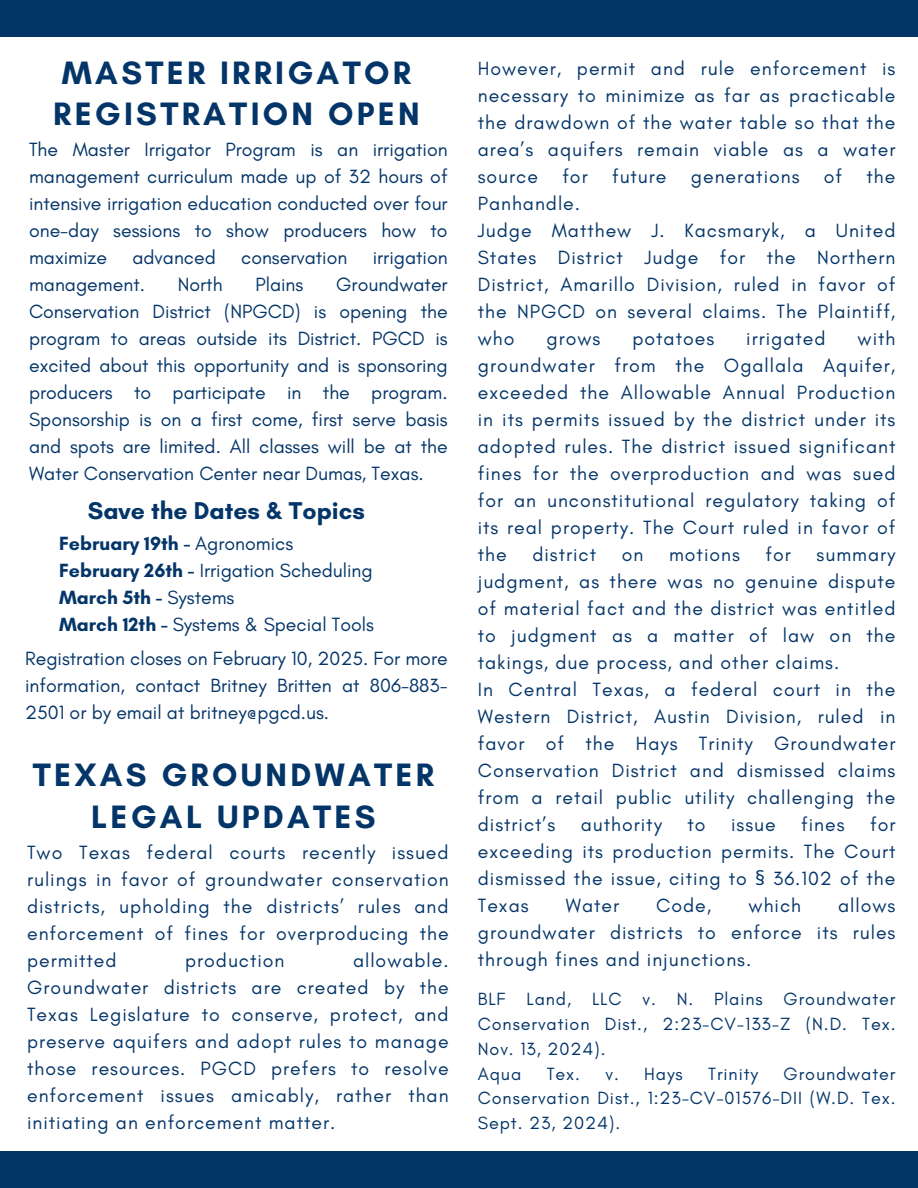
<style>
.page{position:relative;width:918px;height:1188px;background:#fff}
.page>*{position:absolute;margin:0;border:0;box-sizing:border-box;transform-origin:0 0}
.t1{font:700 33px/41.7px "Glacial Indifference";letter-spacing:.1em;color:#043568;text-align:center}
.t2{font:700 24.75px "Glacial Indifference";color:#043568}
.t3{font:19.5px/27px "Glacial Indifference";letter-spacing:.05em;color:#043568;text-align:justify}
.t4{font:19.5px "Glacial Indifference";color:#043568}
.t5{font:700 19.5px "Glacial Indifference";color:#043568}
.t6{font:18px/24.8px "Glacial Indifference";letter-spacing:.05em;color:#043568;text-align:justify}
.s1{font-weight:400}
.s2{font-weight:700}
.s3{font-family:"Noto Sans"}
</style>
<div class="page">
<div style="left:0;top:1151px;width:918px;height:37px;background:#043568"></div>
<div style="left:0;top:0;width:918px;height:37px;background:#043568"></div>
<p class="t1" style="left:53px;top:51px;width:368px;text-align:left">MASTER IRRIGATOR<br>REGISTRATION OPEN</p>
<p class="t3" style="left:29px;top:135px;width:420px">The Master Irrigator Program is an irrigation management curriculum made up of 32 hours of intensive irrigation education conducted over four one-day sessions to show producers how to maximize</p>
<p class="t4" style="left:132px;top:245px;width:85px">advanced</p>
<p class="t4" style="left:241px;top:245px;width:108px">conservation</p>
<p class="t4" style="left:373px;top:245px;width:76px">irrigation</p>
<p class="t4" style="left:29px;top:272px;width:117px">management.</p>
<p class="t3" style="left:178px;top:270px;width:46px">North</p>
<p class="t3" style="left:255px;top:270px;width:49px">Plains</p>
<p class="t3" style="left:29px;top:270px;width:420px;text-indent:307px">Groundwater Conservation District (NPGCD) is opening the program to areas outside its District. PGCD is excited about this opportunity and is sponsoring producers to participate in the program.<br>Sponsorship is on a first come, first serve basis and spots are limited. All classes will be at the Water Conservation Center near Dumas, Texas.</p>
<p class="t2" style="left:88px;top:496px;width:279px">Save the Dates &amp; Topics</p>
<p class="t5" style="left:59px;top:531px;width:236px">February 19th - <span class="s1">Agronomics</span></p>
<p class="t4" style="left:59px;top:558px;width:315px"><span class="s2">February 26th -</span> Irrigation Scheduling</p>
<h1 class="t5" style="left:59px;top:585px;width:177px">March 5th - <span class="s1">Systems</span></h1>
<p class="t4" style="left:59px;top:612px;width:316px"><span class="s2">March 12th -</span> Systems &amp; Special Tools</p>
<p class="t3" style="left:25px;top:645px;width:424px">Registration closes on February 10, 2025. For more information, contact Britney Britten at 806-883- 2501 or by email at britney@pgcd.us.</p>
<p class="t1" style="left:33px;top:754px;width:403px">TEXAS GROUNDWATER<br>LEGAL UPDATES</p>
<p class="t3" style="left:27px;top:838px;width:423px">Two Texas federal courts recently issued rulings in favor of groundwater conservation districts, upholding the districts’ rules and enforcement of fines for overproducing the permitted</p>
<p class="t3" style="left:27px;top:946px;width:423px;text-indent:326px">allowable.<br>Groundwater districts are created by the Texas Legislature to conserve, protect, and preserve aquifers and adopt rules to manage those resources. PGCD prefers to resolve enforcement issues amicably, rather than initiating an enforcement matter.</p>
<p class="t3" style="left:185px;top:946px;width:101px">production</p>
<h1 class="t3" style="left:478px;top:55px;width:419px">However, permit and rule enforcement is necessary to minimize as far as practicable the drawdown of the water table so that the area’s aquifers remain viable as a water source for future generations of the Panhandle.</h1>
<p class="t3" style="left:478px;top:217px;width:419px">Judge Matthew J. Kacsmaryk, a United States District Judge for the Northern District, Amarillo Division, ruled in favor of the NPGCD on several claims. The Plaintiff, who</p>
<p class="t3" style="left:478px;top:325px;width:419px;text-indent:380px">with groundwater from the Ogallala Aquifer, exceeded the Allowable Annual Production in its permits issued by the district under its adopted rules. The district issued significant fines for the overproduction and was sued for an unconstitutional regulatory taking of its real property. The Court ruled in favor of the</p>
<p class="t3" style="left:547px;top:325px;width:55px">grows</p>
<p class="t3" style="left:632px;top:325px;width:83px">potatoes</p>
<p class="t3" style="left:746px;top:325px;width:81px">irrigated</p>
<p class="t3" style="left:532px;top:541px;width:65px">district</p>
<p class="t3" style="left:622px;top:541px;width:23px">on</p>
<p class="t3" style="left:669px;top:541px;width:72px">motions</p>
<p class="t3" style="left:766px;top:541px;width:27px">for</p>
<p class="t3" style="left:478px;top:541px;width:419px;text-indent:339px">summary judgment, as there was no genuine dispute of material fact and the district was entitled to judgment as a matter of law on the takings, due process, and other claims.</p>
<h2 class="t3" style="left:478px;top:676px;width:419px">In Central Texas, a federal court in the Western District, Austin Division, ruled in favor of the Hays Trinity Groundwater Conservation District and dismissed claims from a retail public utility challenging the district’s</h2>
<h2 class="t3" style="left:478px;top:811px;width:419px;text-indent:392px">for exceeding its production permits. The Court dismissed the issue, citing to <span class="s3">§</span> 36.102 of the Texas</h2>
<h2 class="t3" style="left:581px;top:811px;width:83px">authority</h2>
<h2 class="t3" style="left:687px;top:811px;width:20px">to</h2>
<h2 class="t3" style="left:731px;top:811px;width:46px">issue</h2>
<h2 class="t3" style="left:801px;top:811px;width:45px">fines</h2>
<h2 class="t3" style="left:478px;top:892px;width:419px;text-indent:360px">allows groundwater districts to enforce its rules through fines and injunctions.</h2>
<h2 class="t3" style="left:566px;top:892px;width:55px">Water</h2>
<h2 class="t3" style="left:656px;top:892px;width:57px">Code,</h2>
<h2 class="t3" style="left:749px;top:892px;width:54px">which</h2>
<p class="t6" style="left:478px;top:987px;width:419px">BLF Land, LLC v. N. Plains Groundwater Conservation Dist., 2:23-CV-133-Z (N.D. Tex.<br>Nov. 13, 2024).</p>
<p class="t6" style="left:478px;top:1061px;width:45px">Aqua</p>
<p class="t6" style="left:547px;top:1061px;width:35px">Tex.</p>
<p class="t6" style="left:605px;top:1061px;width:79px">v. Hays</p>
<p class="t6" style="left:708px;top:1061px;width:51px">Trinity</p>
<p class="t6" style="left:478px;top:1061px;width:419px;text-indent:306px">Groundwater Conservation Dist., 1:23-CV-01576-DII (W.D. Tex.<br>Sept. 23, 2024).</p>
</div>
